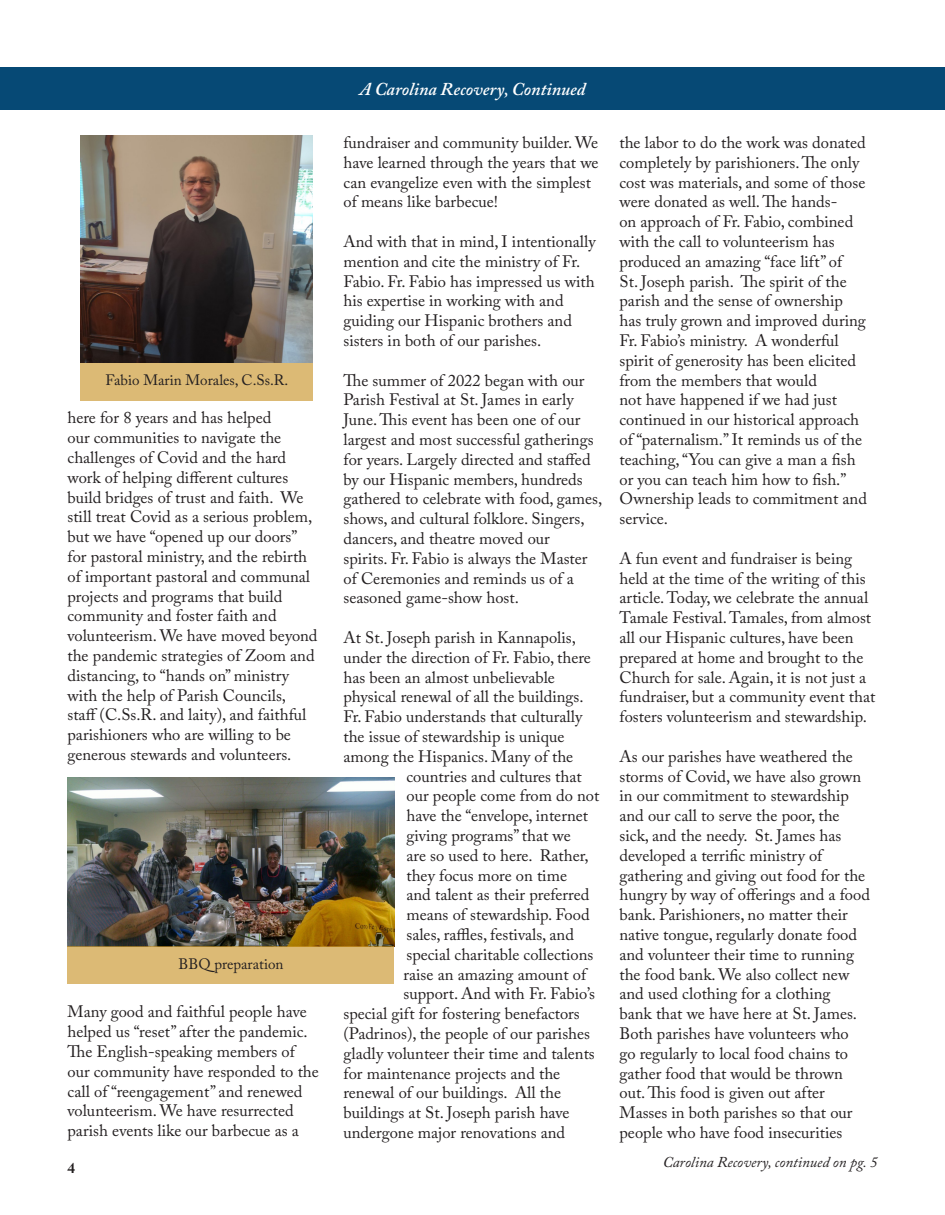
<style>
.page{position:relative;width:945px;height:1215px;background:#fff}
.page>*{position:absolute;margin:0;border:0;box-sizing:border-box;transform-origin:0 0}
.t1{font:italic 600 18px "Adobe Caslon Pro";color:#fff}
.t2{font:16.5px/19.8px "Adobe Caslon Pro";color:#231f20}
.t3{font:15px "Adobe Caslon Pro";color:#231f20}
.Paragraph_Style_1{font:italic 15px "Adobe Caslon Pro";color:#231f20}
.t4{font:700 15px "Adobe Caslon Pro";color:#231f20}
</style>
<div class="page">
<img style="left:80px;top:136px;width:233px;height:227px">
<div style="left:80px;top:363px;width:233px;height:38px;background:#dcba75"></div>
<div style="left:0;top:68px;width:945px;height:42px;background:#064975"></div>
<img style="left:68px;top:777px;width:326px;height:169px">
<div style="left:68px;top:947px;width:326px;height:37px;background:#dcba75"></div>
<p class="t3" style="left:106px;top:371px;width:184px">Fabio Marin Morales, C.Ss.R.</p>
<p class="t2" style="left:68px;top:408px;width:252px">here for 8 years and has helped<br>our communities to navigate the challenges of Covid and the hard work of helping different cultures build bridges of trust and faith. We still treat Covid as a serious problem, but we have “opened up our doors” for pastoral ministry, and the rebirth of important pastoral and communal projects and programs that build community and foster faith and volunteerism. We have moved beyond the pandemic strategies of Zoom and distancing, to “hands on” ministry with the help of Parish Councils, staff (C.Ss.R. and laity), and faithful parishioners who are willing to be generous stewards and volunteers.</p>
<p class="t3" style="left:179px;top:955px;width:106px">BBQ preparation</p>
<p class="t2" style="left:68px;top:1002px;width:253px">Many good and faithful people have helped us “reset” after the pandemic.<br>The English-speaking members of our community have responded to the call of “reengagement” and renewed volunteerism. We have resurrected parish events like our barbecue as a</p>
<p class="t4" style="left:68px;top:1159px;width:9px">4</p>
<p class="t1" style="left:359px;top:78px;width:228px">A Carolina Recovery, Continued</p>
<p class="t2" style="left:344px;top:132px;width:257px">fundraiser and community builder. We have learned through the years that we can evangelize even with the simplest of means like barbecue!</p>
<p class="t2" style="left:344px;top:231px;width:254px">And with that in mind, I intentionally mention and cite the ministry of Fr.<br>Fabio. Fr. Fabio has impressed us with his expertise in working with and guiding our Hispanic brothers and sisters in both of our parishes.</p>
<p class="t2" style="left:344px;top:370px;width:260px">The summer of 2022 began with our Parish Festival at St. James in early June. This event has been one of our largest and most successful gatherings for years. Largely directed and staffed by our Hispanic members, hundreds gathered to celebrate with food, games, shows, and cultural folklore. Singers, dancers, and theatre moved our<br>spirits. Fr. Fabio is always the Master of Ceremonies and reminds us of a seasoned game-show host.</p>
<p class="t2" style="left:344px;top:627px;width:234px">At St. Joseph parish in Kannapolis,</p>
<p class="t2" style="left:344px;top:647px;width:249px">under the direction of Fr. Fabio, there</p>
<p class="t2" style="left:344px;top:667px;width:213px">has been an almost unbelievable</p>
<p class="t2" style="left:344px;top:687px;width:242px">physical renewal of all the buildings.</p>
<p class="t2" style="left:344px;top:707px;width:240px">Fr. Fabio understands that culturally</p>
<p class="t2" style="left:344px;top:726px;width:222px">the issue of stewardship is unique</p>
<p class="t2" style="left:344px;top:746px;width:231px">among the Hispanics. Many of the</p>
<p class="t2" style="left:406px;top:766px;width:177px">countries and cultures that</p>
<p class="t2" style="left:406px;top:786px;width:194px">our people come from do not</p>
<p class="t2" style="left:406px;top:806px;width:183px">have the “envelope, internet</p>
<p class="t2" style="left:406px;top:825px;width:166px">giving programs” that we</p>
<p class="t2" style="left:406px;top:845px;width:184px">are so used to here. Rather,</p>
<p class="t2" style="left:406px;top:865px;width:162px">they focus more on time</p>
<p class="t2" style="left:406px;top:885px;width:184px">and talent as their preferred</p>
<p class="t2" style="left:406px;top:905px;width:185px">means of stewardship. Food</p>
<p class="t2" style="left:406px;top:924px;width:169px">sales, raffles, festivals, and</p>
<p class="t2" style="left:406px;top:944px;width:188px">special charitable collections</p>
<p class="t2" style="left:404px;top:964px;width:184px">raise an amazing amount of</p>
<p class="t2" style="left:404px;top:984px;width:193px">support. And with Fr. Fabio’s</p>
<p class="t2" style="left:344px;top:1004px;width:238px">special gift for fostering benefactors</p>
<p class="t2" style="left:344px;top:1023px;width:248px">(Padrinos), the people of our parishes</p>
<p class="t2" style="left:344px;top:1043px;width:253px">gladly volunteer their time and talents</p>
<p class="t2" style="left:344px;top:1063px;width:218px">for maintenance projects and the</p>
<p class="t2" style="left:344px;top:1083px;width:219px">renewal of our buildings. All the</p>
<p class="t2" style="left:344px;top:1103px;width:228px">buildings at St. Joseph parish have</p>
<p class="t2" style="left:344px;top:1122px;width:223px">undergone major renovations and</p>
<p class="t2" style="left:620px;top:132px;width:249px">the labor to do the work was donated completely by parishioners. The only cost was materials, and some of those were donated as well. The hands-<br>on approach of Fr. Fabio, combined with the call to volunteerism has produced an amazing “face lift” of<br>St. Joseph parish. The spirit of the parish and the sense of ownership has truly grown and improved during Fr. Fabio’s ministry. A wonderful spirit of generosity has been elicited from the members that would<br>not have happened if we had just continued in our historical approach of “paternalism.” It reminds us of the teaching, “You can give a man a fish or you can teach him how to fish.” Ownership leads to commitment and service.</p>
<p class="t2" style="left:620px;top:548px;width:257px">A fun event and fundraiser is being held at the time of the writing of this article. Today, we celebrate the annual Tamale Festival. Tamales, from almost all our Hispanic cultures, have been prepared at home and brought to the Church for sale. Again, it is not just a fundraiser, but a community event that fosters volunteerism and stewardship.</p>
<p class="t2" style="left:620px;top:746px;width:252px">As our parishes have weathered the storms of Covid, we have also grown in our commitment to stewardship and our call to serve the poor, the sick, and the needy. St. James has developed a terrific ministry of gathering and giving out food for the hungry by way of offerings and a food bank. Parishioners, no matter their native tongue, regularly donate food and volunteer their time to running the food bank. We also collect new and used clothing for a clothing<br>bank that we have here at St. James.<br>Both parishes have volunteers who<br>go regularly to local food chains to gather food that would be thrown out. This food is given out after Masses in both parishes so that our people who have food insecurities</p>
<p class="Paragraph_Style_1" style="left:663px;top:1153px;width:216px">Carolina Recovery, continued on pg. 5</p>
</div>
